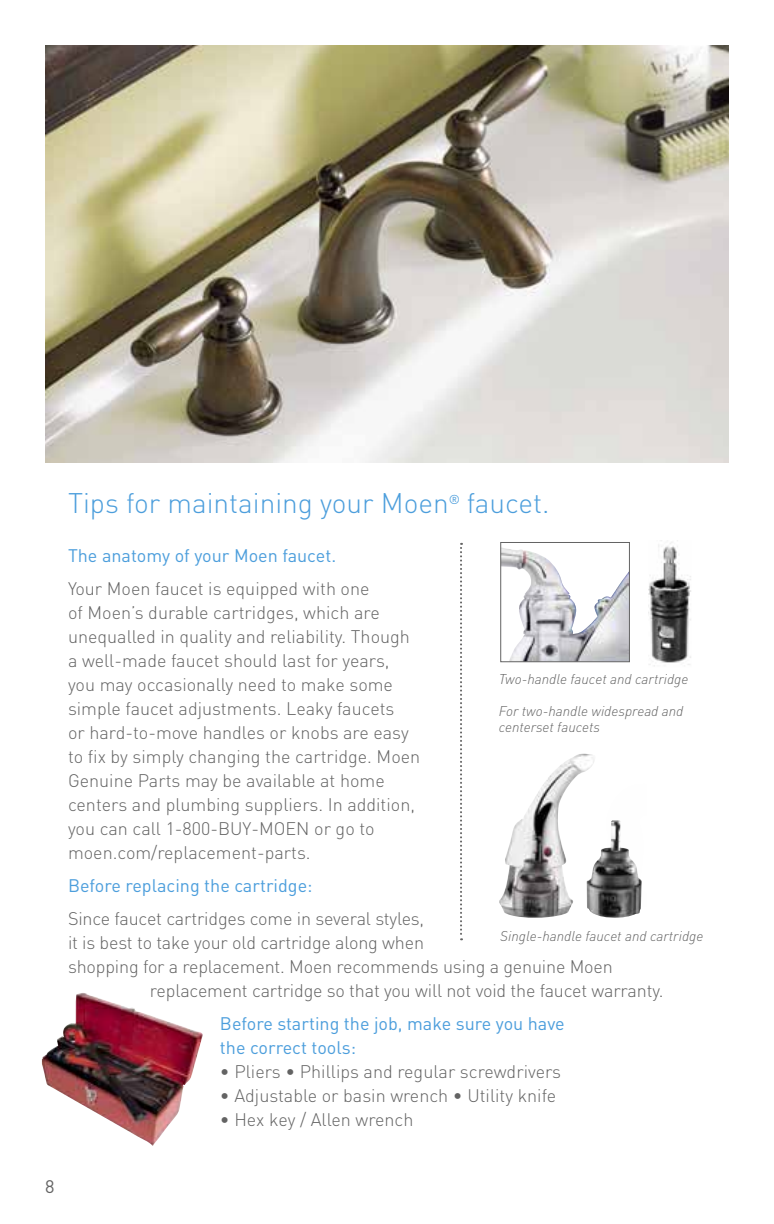
<style>
.page{position:relative;width:774px;height:1224px;background:#fff}
.page>*{position:absolute;margin:0;border:0;box-sizing:border-box;transform-origin:0 0}
.t1{font:300 28px "DINOT";color:#4c9edc}
.t2{font:300 18px/24px "DINOT";color:#636363}
.t3{font:18px/24px "DINOT";color:#4c9edc}
.t4{font:18px "DINOT";color:#636363}
.t5{font:italic 300 14px/16px "DINOT";color:#636363}
</style>
<div class="page">
<img style="left:502px;top:548px;width:126px;height:112px">
<div style="left:500px;top:542px;width:130px;height:120px;border:1px solid #636363"></div>
<img style="left:45px;top:45px;width:684px;height:417px">
<img style="left:42px;top:993px;width:161px;height:153px">
<img style="left:499px;top:754px;width:95px;height:164px">
<img style="left:587px;top:820px;width:55px;height:98px">
<svg style="left:460px;top:543px;width:2px;height:397px"></svg>
<img style="left:648px;top:540px;width:43px;height:126px">
<h1 class="t1" style="left:68px;top:484px;width:483px">Tips for maintaining your Moen<sup>®</sup> faucet.</h1>
<p class="t3" style="left:68px;top:543px;width:270px">The anatomy of your Moen faucet.</p>
<p class="t2" style="left:68px;top:576px;width:354px">Your Moen faucet is equipped with one<br>of Moen’s durable cartridges, which are unequalled in quality and reliability. Though a well-made faucet should last for years, you may occasionally need to make some simple faucet adjustments. Leaky faucets<br>or hard-to-move handles or knobs are easy to fix by simply changing the cartridge. Moen Genuine Parts may be available at home centers and plumbing suppliers. In addition, you can call 1-800-BUY-MOEN or go to moen.com/replacement-parts.</p>
<p class="t3" style="left:68px;top:873px;width:246px">Before replacing the cartridge:</p>
<p class="t2" style="left:68px;top:906px;width:358px">Since faucet cartridges come in several styles,</p>
<p class="t2" style="left:68px;top:930px;width:358px">it is best to take your old cartridge along when</p>
<p class="t2" style="left:68px;top:954px;width:546px">shopping for a replacement. Moen recommends using a genuine Moen</p>
<p class="t2" style="left:150px;top:977px;width:515px">replacement cartridge so that you will not void the faucet warranty.</p>
<p class="t3" style="left:220px;top:1010px;width:346px">Before starting the job, make sure you have the correct tools:</p>
<p class="t2" style="left:220px;top:1058px;width:343px">• Pliers • Phillips and regular screwdrivers</p>
<p class="t2" style="left:220px;top:1082px;width:338px">• Adjustable or basin wrench • Utility knife</p>
<p class="t2" style="left:220px;top:1106px;width:195px">• Hex key / Allen wrench</p>
<p class="t5" style="left:499px;top:671px;width:191px">Two-handle faucet and cartridge</p>
<p class="t5" style="left:499px;top:703px;width:186px">For two-handle widespread and centerset faucets</p>
<p class="t5" style="left:500px;top:927px;width:205px">Single-handle faucet and cartridge</p>
<p class="t4" style="left:45px;top:1174px;width:11px">8</p>
</div>
